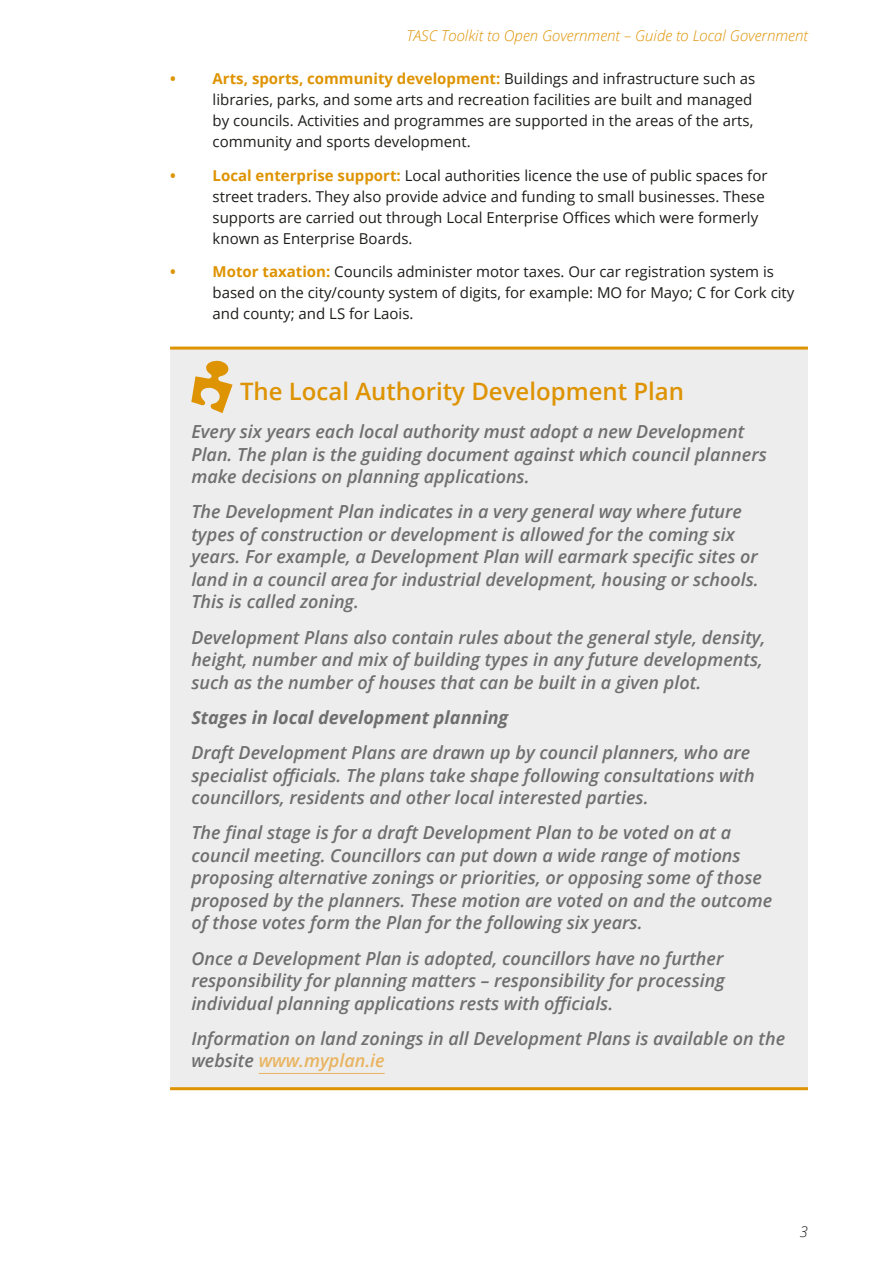
<style>
.page{position:relative;width:893px;height:1263px;background:#fff}
.page>*{position:absolute;margin:0;border:0;box-sizing:border-box;transform-origin:0 0}
.t1{font:600 24px "Open Sans";color:#de9302}
.t2{font:italic 600 18px/22.5px "Open Sans";color:#706f6f}
.t3{font:italic 700 18px "Open Sans";color:#706f6f}
.t4{font:15px/21px "Open Sans";color:#1d1d1b}
.t5{font:italic 300 15px "Open Sans";color:#de9302}
.t6{font:700 15px "Open Sans";color:#de9302}
.t7{font:italic 300 15px "Open Sans";color:#1d1d1b}
.s1{font-weight:700;color:#de9302}
.s2{color:#e9b460}
</style>
<div class="page">
<div style="left:170px;top:348px;width:638px;height:741px;background:#ededed"></div>
<hr style="left:170px;top:347px;width:638px;height:3px;background:#de9302">
<hr style="left:170px;top:1087px;width:638px;height:3px;background:#de9302">
<hr style="left:259px;top:1073px;width:126px;height:1px;background:#e9b460">
<svg style="left:191px;top:360px;width:42px;height:53px"></svg>
<p class="t5" style="left:406px;top:25px;width:403px">TASC Toolkit to Open Government – Guide to Local Government</p>
<p class="t6" style="left:170px;top:68px;width:7px">•</p>
<p class="t4" style="left:213px;top:67px;width:544px"><span class="s1">Arts, sports, community development:</span> Buildings and infrastructure such as libraries, parks, and some arts and recreation facilities are built and managed by councils. Activities and programmes are supported in the areas of the arts, community and sports development.</p>
<p class="t6" style="left:170px;top:164px;width:7px">•</p>
<p class="t4" style="left:213px;top:164px;width:556px"><span class="s1">Local enterprise support:</span> Local authorities licence the use of public spaces for street traders. They also provide advice and funding to small businesses. These supports are carried out through Local Enterprise Offices which were formerly known as Enterprise Boards.</p>
<p class="t6" style="left:170px;top:261px;width:7px">•</p>
<p class="t4" style="left:213px;top:261px;width:583px"><span class="s1">Motor taxation:</span> Councils administer motor taxes. Our car registration system is based on the city/county system of digits, for example: MO for Mayo; C for Cork city and county; and LS for Laois.</p>
<h1 class="t1" style="left:240px;top:374px;width:445px">The Local Authority Development Plan</h1>
<p class="t2" style="left:191px;top:420px;width:577px">Every six years each local authority must adopt a new Development<br>Plan. The plan is the guiding document against which council planners make decisions on planning applications.</p>
<p class="t2" style="left:191px;top:500px;width:569px">The Development Plan indicates in a very general way where future types of construction or development is allowed for the coming six years. For example, a Development Plan will earmark specific sites or land in a council area for industrial development, housing or schools.<br>This is called zoning.</p>
<p class="t2" style="left:191px;top:625px;width:576px">Development Plans also contain rules about the general style, density, height, number and mix of building types in any future developments, such as the number of houses that can be built in a given plot.</p>
<p class="t3" style="left:191px;top:705px;width:318px">Stages in local development planning</p>
<p class="t2" style="left:191px;top:741px;width:565px">Draft Development Plans are drawn up by council planners, who are specialist officials. The plans take shape following consultations with councillors, residents and other local interested parties.</p>
<p class="t2" style="left:191px;top:821px;width:582px">The final stage is for a draft Development Plan to be voted on at a council meeting. Councillors can put down a wide range of motions proposing alternative zonings or priorities, or opposing some of those proposed by the planners. These motion are voted on and the outcome of those votes form the Plan for the following six years.</p>
<p class="t2" style="left:191px;top:946px;width:535px;text-align:justify">Once a Development Plan is adopted, councillors have no further responsibility for planning matters – responsibility for processing individual planning applications rests with officials.</p>
<p class="t2" style="left:191px;top:1027px;width:595px">Information on land zonings in all Development Plans is available on the website <span class="s2">www.myplan.ie</span></p>
<p class="t7" style="left:800px;top:1221px;width:10px">3</p>
</div>
